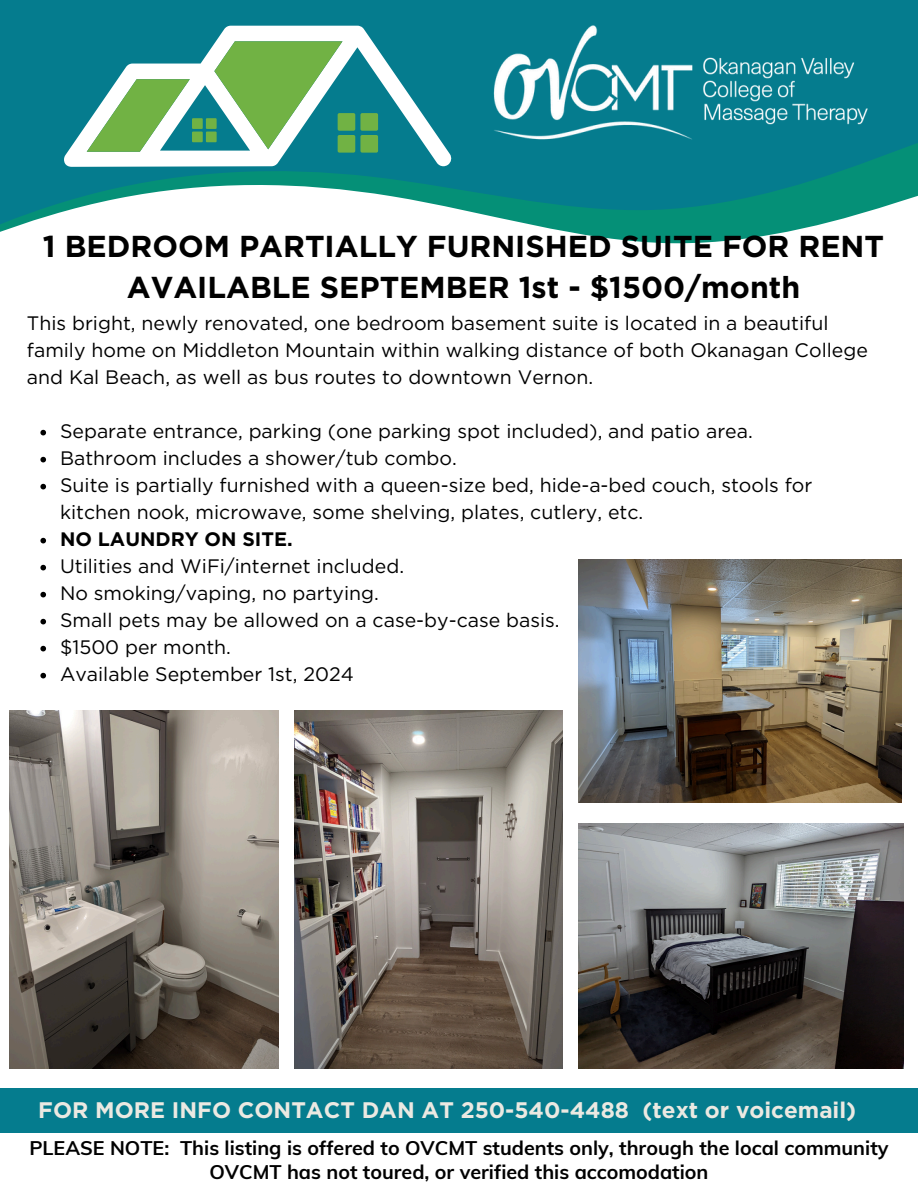
<style>
.page{position:relative;width:918px;height:1188px;background:#fff}
.page>*{position:absolute;margin:0;border:0;box-sizing:border-box;transform-origin:0 0}
.t1{font:700 30.3px/41.7px "Gotham";color:#000;text-align:center}
.t2{font:700 22.5px "Gotham";color:#ebe9e2}
.t3{font:700 19.8px/23.7px "Muli";color:#000;text-align:center}
.t4{font:19.5px/27px "Gotham";color:#000}
.t5{font:700 19.5px "Gotham";color:#000}
</style>
<div class="page">
<div style="left:0;top:0;width:918px;height:255px;background:#057c8e"></div>
<svg style="left:208px;top:26px;width:172px;height:26px;fill:#fff"></svg>
<svg style="left:214px;top:41px;width:129px;height:11px"></svg>
<div style="left:0;top:1088px;width:918px;height:45px;background:#057c8e"></div>
<svg style="left:104px;top:52px;width:286px;height:46px"></svg>
<svg style="left:0;top:98px;width:918px;height:157px"></svg>
<img style="left:390px;top:25px;width:226px;height:121px">
<img style="left:616px;top:57px;width:302px;height:126px">
<img style="left:10px;top:710px;width:269px;height:358px">
<img style="left:578px;top:823px;width:325px;height:245px">
<img style="left:294px;top:710px;width:269px;height:358px">
<img style="left:578px;top:560px;width:323px;height:243px">
<svg style="left:40px;top:430px;width:6px;height:5px"></svg>
<svg style="left:40px;top:457px;width:6px;height:5px"></svg>
<svg style="left:40px;top:484px;width:6px;height:5px"></svg>
<svg style="left:40px;top:538px;width:6px;height:5px"></svg>
<svg style="left:40px;top:565px;width:6px;height:5px"></svg>
<svg style="left:40px;top:592px;width:6px;height:5px"></svg>
<svg style="left:40px;top:619px;width:6px;height:5px"></svg>
<svg style="left:40px;top:646px;width:6px;height:5px"></svg>
<svg style="left:40px;top:673px;width:6px;height:5px"></svg>
<p class="t1" style="left:43px;top:225px;width:843px">1 BEDROOM PARTIALLY FURNISHED SUITE FOR RENT<br>AVAILABLE SEPTEMBER 1st - $1500/month</p>
<p class="t4" style="left:27px;top:309px;width:843px">This bright, newly renovated, one bedroom basement suite is located in a beautiful family home on Middleton Mountain within walking distance of both Okanagan College and Kal Beach, as well as bus routes to downtown Vernon.</p>
<p class="t4" style="left:60px;top:417px;width:694px">Separate entrance, parking (one parking spot included), and patio area.</p>
<p class="t4" style="left:60px;top:444px;width:398px">Bathroom includes a shower/tub combo.</p>
<p class="t4" style="left:60px;top:471px;width:754px">Suite is partially furnished with a queen-size bed, hide-a-bed couch, stools for kitchen nook, microwave, some shelving, plates, cutlery, etc.</p>
<p class="t5" style="left:60px;top:527px;width:234px">NO LAUNDRY ON SITE.</p>
<p class="t4" style="left:60px;top:552px;width:346px">Utilities and WiFi/internet included.</p>
<p class="t4" style="left:60px;top:579px;width:320px">No smoking/vaping, no partying.</p>
<p class="t4" style="left:60px;top:606px;width:501px">Small pets may be allowed on a case-by-case basis.</p>
<p class="t4" style="left:60px;top:633px;width:172px">$1500 per month.</p>
<p class="t4" style="left:60px;top:660px;width:295px">Available September 1st, 2024</p>
<p class="t2" style="left:38px;top:1096px;width:819px">FOR MORE INFO CONTACT DAN AT 250-540-4488 (text or voicemail)</p>
<p class="t3" style="left:29px;top:1136px;width:861px">PLEASE NOTE: This listing is offered to OVCMT students only, through the local community<br>OVCMT has not toured, or verified this accomodation</p>
</div>
